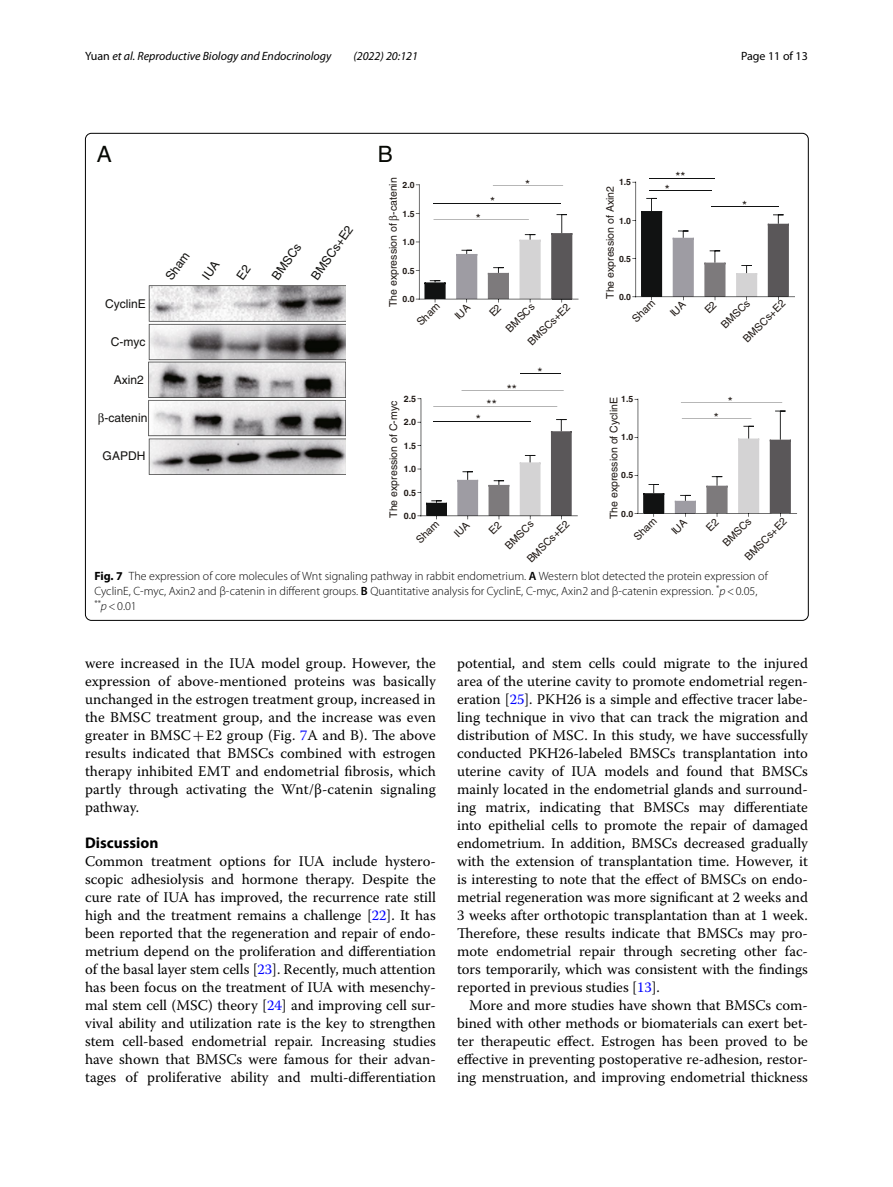
<style>
.page{position:relative;width:893px;height:1187px;background:#fff}
.page>*{position:absolute;margin:0;border:0;box-sizing:border-box;transform-origin:0 0}
.t1{font:22.5px "Helvetica 5";color:#070904}
.t2{font:700 15.45px "Myriad Pro";color:#000}
.t3{font:14.7px/18px "Warnock Pro";color:#000;text-align:justify}
.t4{font:12.9px "Helvetica 5";color:#1f1814}
.t5{font:12.75px "Helvetica 5";color:#1f1814}
.t6{font:12.6px "Helvetica 5";color:#1f1814}
.t7{font:12.15px "Helvetica 5";color:#12110f}
.t8{font:300 12px/15px "Myriad Pro";color:#000}
.t9{font:italic 12px "Myriad Pro";color:#000}
.t10{font:12px "Helvetica 5";color:#12110f}
.t11{font:12px "Myriad Pro";color:#000}
.t12{font:10.5px/22.4px "Helvetica 5";color:#1f1814}
.t13{font:8.85px "Helvetica Bold 4";color:#1f1814}
.t14{font:8.7px "Helvetica Bold 4";color:#1f1814}
.s1{font-style:normal}
.s2{font-weight:700}
.s3{font-weight:600}
.s4{font-style:italic}
.s5{font-family:"MTSY"}
.s6{color:#00f}
</style>
<div class="page">
<img style="left:149px;top:285px;width:197px;height:189px">
<hr style="left:419px;top:299px;width:159px;height:1px;background:#111212">
<hr style="left:419px;top:184px;width:1px;height:115px;background:#111212">
<hr style="left:493px;top:185px;width:70px;height:1px;background:#111212">
<hr style="left:433px;top:203px;width:128px;height:1px;background:#111212">
<hr style="left:635px;top:296px;width:160px;height:1px;background:#111212">
<hr style="left:635px;top:182px;width:1px;height:115px;background:#111212">
<hr style="left:649px;top:190px;width:62px;height:1px;background:#111212">
<hr style="left:649px;top:178px;width:65px;height:1px;background:#111212">
<hr style="left:420px;top:515px;width:158px;height:1px;background:#111212">
<hr style="left:421px;top:398px;width:1px;height:118px;background:#111212">
<hr style="left:462px;top:390px;width:102px;height:1px;background:#111212">
<hr style="left:433px;top:406px;width:124px;height:1px;background:#111212">
<hr style="left:520px;top:373px;width:41px;height:1px;background:#111212">
<hr style="left:637px;top:513px;width:160px;height:1px;background:#111212">
<hr style="left:638px;top:398px;width:1px;height:116px;background:#111212">
<hr style="left:681px;top:402px;width:101px;height:1px;background:#111212">
<svg style="left:416px;top:213px;width:156px;height:90px"></svg>
<svg style="left:632px;top:198px;width:157px;height:103px"></svg>
<svg style="left:417px;top:419px;width:155px;height:101px"></svg>
<svg style="left:634px;top:410px;width:157px;height:107px"></svg>
<p class="t9" style="left:85px;top:48px;width:248px"><span class="s1">Yuan</span> et al. Reproductive Biology and Endocrinology</p>
<p class="t9" style="left:353px;top:48px;width:66px">(2022) 20:121</p>
<p class="t11" style="left:741px;top:48px;width:68px">Page 11 of 13</p>
<h1 class="t1" style="left:97px;top:141px;width:17px">A</h1>
<h1 class="t1" style="left:378px;top:141px;width:17px">B</h1>
<p class="t5" style="left:675px;top:169px;width:11px">**</p>
<p class="t10" style="left:105px;top:296px;width:42px">CyclinE</p>
<p class="t10" style="left:111px;top:335px;width:36px">C-myc</p>
<p class="t10" style="left:114px;top:372px;width:32px">Axin2</p>
<p class="t10" style="left:105px;top:411px;width:44px">-catenin</p>
<p class="t10" style="left:103px;top:449px;width:44px">GAPDH</p>
<p class="t7" style="left:163px;top:275px;width:33px;rotate:-55deg">Sham</p>
<p class="t7" style="left:269px;top:274px;width:43px;rotate:-55deg">BMSCs</p>
<p class="t7" style="left:308px;top:274px;width:65px;rotate:-55deg">BMSCs+E2</p>
<p class="t12" style="left:382px;top:307px;width:131px;rotate:-90deg">The expression of -catenin</p>
<p class="t6" style="left:525px;top:177px;width:6px">*</p>
<p class="t14" style="left:619px;top:177px;width:14px">1.5</p>
<p class="t14" style="left:403px;top:180px;width:13px">2.0</p>
<p class="t5" style="left:665px;top:182px;width:6px">*</p>
<p class="t12" style="left:599px;top:299px;width:114px;rotate:-90deg">The expression of Axin2</p>
<p class="t6" style="left:490px;top:194px;width:6px">*</p>
<p class="t5" style="left:742px;top:198px;width:6px">*</p>
<p class="t14" style="left:403px;top:208px;width:13px">1.5</p>
<p class="t6" style="left:476px;top:211px;width:6px">*</p>
<p class="t14" style="left:619px;top:215px;width:14px">1.0</p>
<p class="t14" style="left:403px;top:237px;width:13px">1.0</p>
<p class="t14" style="left:619px;top:253px;width:14px">0.5</p>
<p class="t14" style="left:403px;top:265px;width:13px">0.5</p>
<p class="t14" style="left:619px;top:291px;width:14px">0.0</p>
<p class="t14" style="left:403px;top:294px;width:13px">0.0</p>
<p class="t12" style="left:737px;top:332px;width:56px;rotate:-45deg">BMSCs+E2</p>
<p class="t12" style="left:522px;top:335px;width:56px;rotate:-45deg">BMSCs+E2</p>
<p class="t12" style="left:626px;top:313px;width:29px;rotate:-45deg">Sham</p>
<p class="t12" style="left:699px;top:303px;width:38px;rotate:-45deg">E2<br>BMSCs</p>
<p class="t12" style="left:411px;top:316px;width:29px;rotate:-45deg">Sham</p>
<p class="t12" style="left:483px;top:307px;width:38px;rotate:-45deg">E2<br>BMSCs</p>
<p class="t4" style="left:507px;top:382px;width:12px">**</p>
<p class="t4" style="left:538px;top:365px;width:7px">*</p>
<p class="t13" style="left:404px;top:393px;width:14px">2.5</p>
<p class="t14" style="left:621px;top:394px;width:13px">1.5</p>
<p class="t6" style="left:728px;top:394px;width:6px">*</p>
<p class="t12" style="left:382px;top:518px;width:118px;rotate:-90deg">The expression of C-myc</p>
<p class="t12" style="left:603px;top:519px;width:124px;rotate:-90deg">The expression of CyclinE</p>
<p class="t4" style="left:487px;top:396px;width:12px">**</p>
<p class="t6" style="left:714px;top:410px;width:6px">*</p>
<p class="t4" style="left:476px;top:412px;width:7px">*</p>
<p class="t13" style="left:404px;top:417px;width:14px">2.0</p>
<p class="t14" style="left:621px;top:432px;width:13px">1.0</p>
<p class="t13" style="left:404px;top:440px;width:14px">1.5</p>
<p class="t13" style="left:404px;top:463px;width:14px">1.0</p>
<p class="t14" style="left:621px;top:470px;width:13px">0.5</p>
<p class="t13" style="left:404px;top:487px;width:14px">0.5</p>
<p class="t14" style="left:621px;top:508px;width:13px">0.0</p>
<p class="t13" style="left:404px;top:510px;width:14px">0.0</p>
<p class="t12" style="left:739px;top:550px;width:56px;rotate:-45deg">BMSCs+E2</p>
<p class="t12" style="left:628px;top:530px;width:29px;rotate:-45deg">Sham</p>
<p class="t12" style="left:700px;top:521px;width:38px;rotate:-45deg">E2<br>BMSCs</p>
<p class="t12" style="left:521px;top:553px;width:56px;rotate:-45deg">BMSCs+E2</p>
<p class="t12" style="left:410px;top:533px;width:29px;rotate:-45deg">Sham</p>
<p class="t12" style="left:482px;top:524px;width:38px;rotate:-45deg">E2<br>BMSCs</p>
<p class="t8" style="left:94px;top:569px;width:675px"><span class="s2">Fig. 7</span> The expression of core molecules of Wnt signaling pathway in rabbit endometrium. <span class="s3">A</span> Western blot detected the protein expression of<br>CyclinE, C-myc, Axin2 and β-catenin in different groups. <span class="s3">B</span> Quantitative analysis for CyclinE, C-myc, Axin2 and β-catenin expression. <sup>*</sup><span class="s4">p</span>&lt;0.05, <sup>**</sup><span class="s4">p</span>&lt;0.01</p>
<p class="t3" style="left:85px;top:654px;width:352px">were increased in the IUA model group. However, the expression of above-mentioned proteins was basically unchanged in the estrogen treatment group, increased in the BMSC treatment group, and the increase was even greater in BMSC<span class="s5">+</span>E2 group (Fig. <span class="s6">7</span>A and B). The above results indicated that BMSCs combined with estrogen therapy inhibited EMT and endometrial fibrosis, which partly through activating the Wnt/β-catenin signaling pathway.</p>
<p class="t2" style="left:85px;top:833px;width:75px">Discussion</p>
<p class="t3" style="left:85px;top:852px;width:352px">Common treatment options for IUA include hystero&shy;scopic adhesiolysis and hormone therapy. Despite the cure rate of IUA has improved, the recurrence rate still high and the treatment remains a challenge [<span class="s6">22</span>]. It has been reported that the regeneration and repair of endo&shy;metrium depend on the proliferation and differentiation of the basal layer stem cells [<span class="s6">23</span>]. Recently, much attention has been focus on the treatment of IUA with mesenchy&shy;mal stem cell (MSC) theory [<span class="s6">24</span>] and improving cell sur&shy;vival ability and utilization rate is the key to strengthen stem cell-based endometrial repair. Increasing studies have shown that BMSCs were famous for their advan&shy;tages of proliferative ability and multi-differentiation</p>
<p class="t3" style="left:457px;top:654px;width:352px">potential, and stem cells could migrate to the injured area of the uterine cavity to promote endometrial regen&shy;eration [<span class="s6">25</span>]. PKH26 is a simple and effective tracer labe&shy;ling technique in vivo that can track the migration and distribution of MSC. In this study, we have successfully conducted PKH26-labeled BMSCs transplantation into uterine cavity of IUA models and found that BMSCs mainly located in the endometrial glands and surround&shy;ing matrix, indicating that BMSCs may differentiate into epithelial cells to promote the repair of damaged endometrium. In addition, BMSCs decreased gradually with the extension of transplantation time. However, it is interesting to note that the effect of BMSCs on endo&shy;metrial regeneration was more significant at 2 weeks and 3 weeks after orthotopic transplantation than at 1 week.<br>Therefore, these results indicate that BMSCs may pro&shy;mote endometrial repair through secreting other fac&shy;tors temporarily, which was consistent with the findings reported in previous studies [<span class="s6">13</span>].</p>
<p class="t3" style="left:457px;top:996px;width:352px;text-indent:12px">More and more studies have shown that BMSCs com&shy;bined with other methods or biomaterials can exert bet&shy;ter therapeutic effect. Estrogen has been proved to be effective in preventing postoperative re-adhesion, restor&shy;ing menstruation, and improving endometrial thickness</p>
</div>
